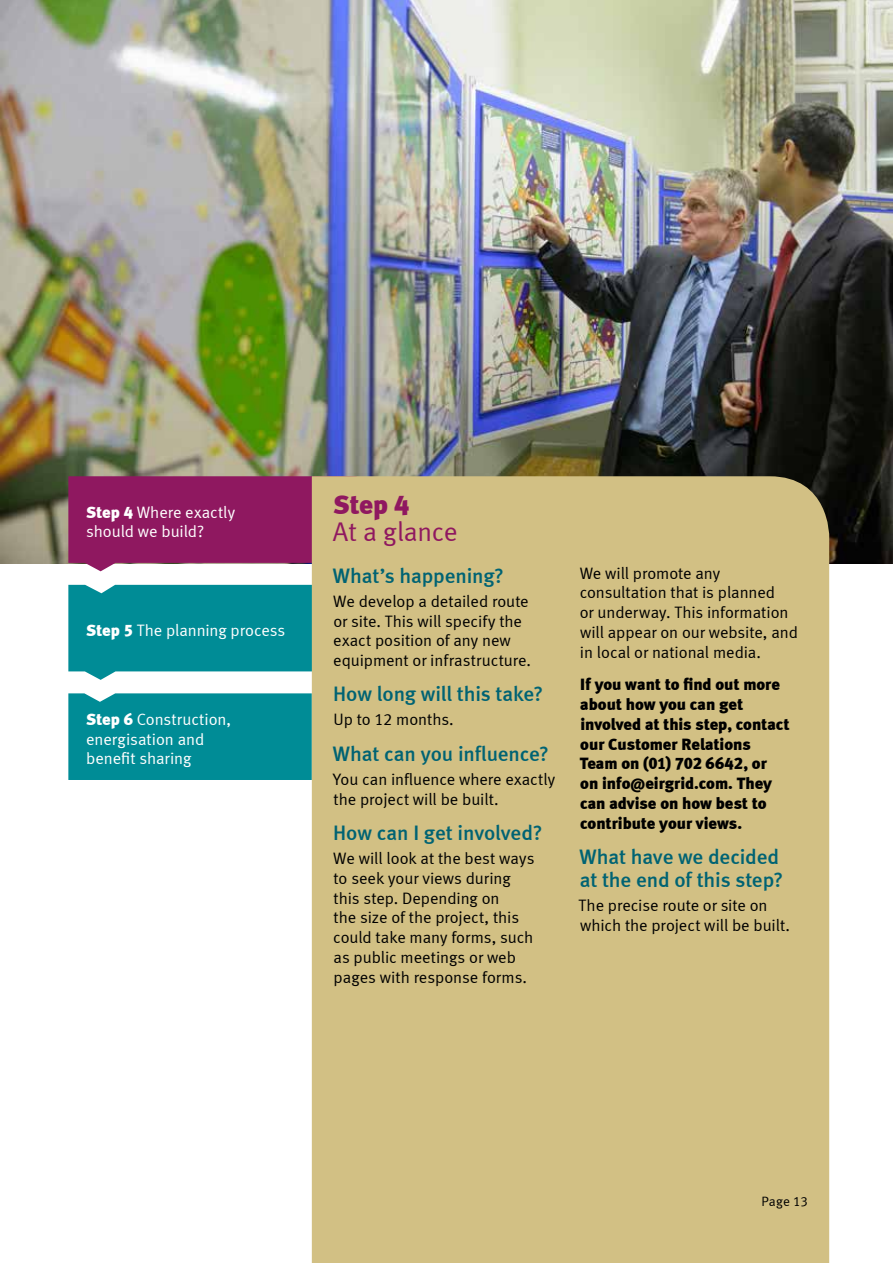
<style>
.page{position:relative;width:893px;height:1263px;background:#fff}
.page>*{position:absolute;margin:0;border:0;box-sizing:border-box;transform-origin:0 0}
.t1{font:27px "Meta Normal LF";letter-spacing:-.01em;color:#8f1860}
.t2{font:27px "Meta Black LF";color:#8f1860}
.t3{font:21px/22.5px "Meta Medium LF";letter-spacing:-.01em;color:#006373}
.t4{font:16.5px/19.8px "Meta Normal LF";letter-spacing:-.005em;color:#000}
.t5{font:16.5px/19.8px "Meta Black LF";letter-spacing:-.005em;color:#000}
.t6{font:16.5px/19.8px "Meta Normal LF";letter-spacing:-.005em;color:#fff}
.t7{font:13.5px "Meta Normal LF";letter-spacing:.01em;color:#000}
.s1{font-family:"Meta Black LF"}
</style>
<div class="page">
<img style="left:0;top:0;width:893px;height:563px">
<svg style="left:68px;top:476px;width:244px;height:95px;background:#96296b"></svg>
<svg style="left:68px;top:585px;width:244px;height:95px;background:#17969f"></svg>
<div style="left:68px;top:693px;width:244px;height:87px;background:#008c96"></div>
<div style="left:312px;top:476px;width:517px;height:787px;background:#d2c084"></div>
<p class="t6" style="left:86px;top:502px;width:150px"><span class="s1">Step 4</span> Where exactly should we build?</p>
<p class="t6" style="left:86px;top:620px;width:201px"><span class="s1">Step 5</span> The planning process</p>
<p class="t6" style="left:86px;top:709px;width:146px"><span class="s1">Step 6</span> Construction, energisation and benefit sharing</p>
<h1 class="t2" style="left:333px;top:488px;width:78px">Step 4</h1>
<h1 class="t1" style="left:333px;top:516px;width:126px">At a glance</h1>
<p class="t3" style="left:333px;top:564px;width:172px">What’s happening?</p>
<p class="t4" style="left:333px;top:591px;width:197px">We develop a detailed route or site. This will specify the exact position of any new equipment or infrastructure.</p>
<p class="t3" style="left:333px;top:683px;width:212px">How long will this take?</p>
<p class="t4" style="left:333px;top:710px;width:119px">Up to 12 months.</p>
<p class="t3" style="left:333px;top:742px;width:217px">What can you influence?</p>
<p class="t4" style="left:333px;top:769px;width:224px">You can influence where exactly the project will be built.</p>
<p class="t3" style="left:333px;top:821px;width:211px">How can I get involved?</p>
<p class="t4" style="left:333px;top:848px;width:203px">We will look at the best ways to seek your views during this step. Depending on<br>the size of the project, this could take many forms, such as public meetings or web pages with response forms.</p>
<p class="t4" style="left:580px;top:563px;width:220px">We will promote any consultation that is planned<br>or underway. This information will appear on our website, and in local or national media.</p>
<p class="t5" style="left:580px;top:674px;width:211px">If you want to find out more about how you can get involved at this step, contact our Customer Relations<br>Team on (01) 702 6642, or<br>on info@eirgrid.com. They can advise on how best to contribute your views.</p>
<p class="t3" style="left:579px;top:845px;width:205px">What have we decided at the end of this step?</p>
<p class="t4" style="left:579px;top:895px;width:211px">The precise route or site on which the project will be built.</p>
<p class="t7" style="left:761px;top:1193px;width:48px">Page 13</p>
</div>
